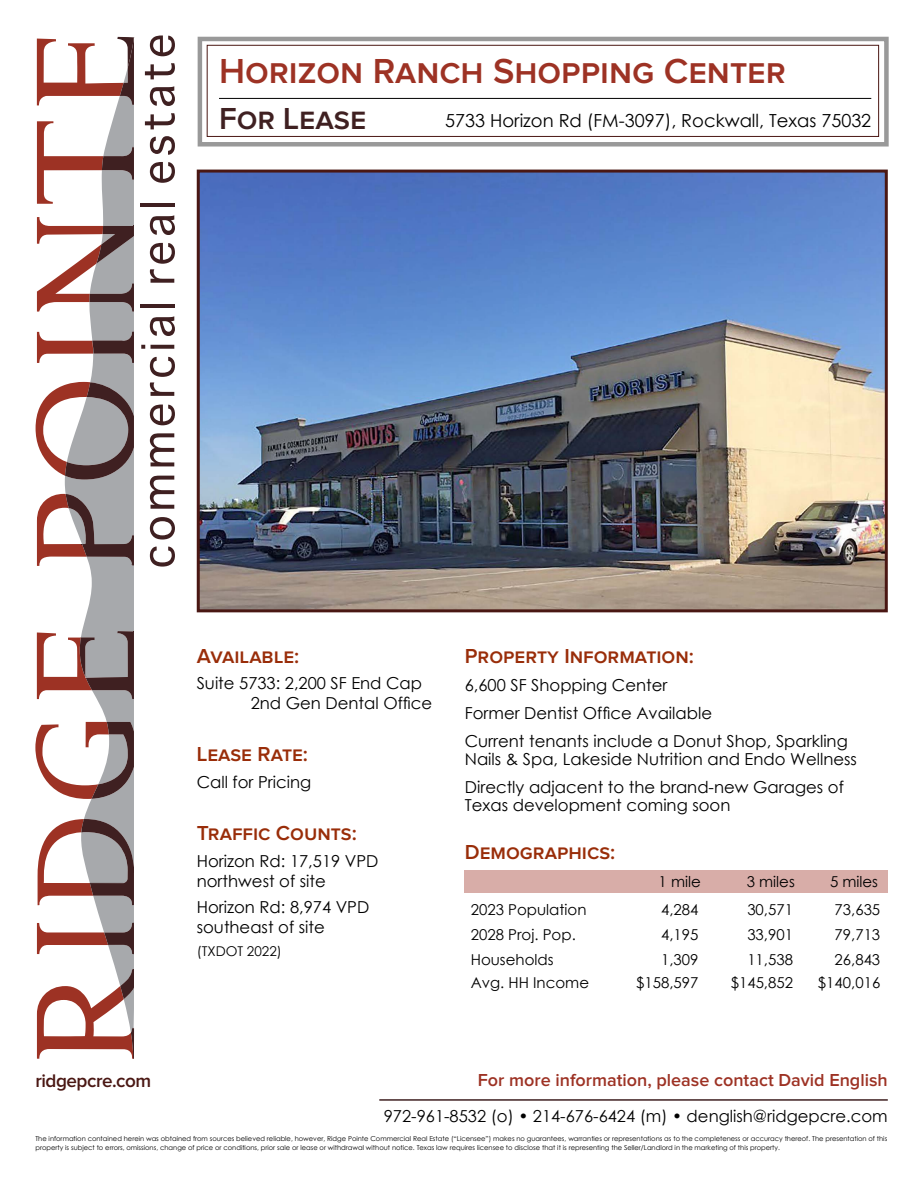
<style>
.page{position:relative;width:918px;height:1188px;background:#fff}
.page>*{position:absolute;margin:0;border:0;box-sizing:border-box;transform-origin:0 0}
.t1{font:600 36px "Proxima Nova";color:#9d3224}
.t2{font:600 31.5px "Proxima Nova";color:#3f2021}
.t3{font:600 21px "Proxima Nova";color:#992d09}
.t4{font:600 18.9px "Proxima Nova";color:#4a1713}
.t5{font:600 18px "Proxima Nova";color:#9d3224}
.t6{font:18px "Century Gothic";color:#000}
.t7{font:16.5px/28px "Century Gothic";color:#000}
.t8{font:15px "Century Gothic";color:#000}
.t9{font:13.5px "Century Gothic";color:#000}
.t10{font:6.75px/9px "Century Gothic";color:#000}
</style>
<div class="page">
<svg style="left:35px;top:36px;width:100px;height:1023px"></svg>
<svg style="left:150px;top:547px;width:25px;height:20px"></svg>
<svg style="left:150px;top:517px;width:25px;height:23px"></svg>
<svg style="left:150px;top:476px;width:24px;height:33px"></svg>
<svg style="left:150px;top:433px;width:24px;height:33px"></svg>
<svg style="left:150px;top:405px;width:25px;height:20px"></svg>
<svg style="left:150px;top:357px;width:25px;height:39px"></svg>
<svg style="left:151px;top:345px;width:23px;height:4px"></svg>
<svg style="left:141px;top:345px;width:4px;height:4px"></svg>
<svg style="left:150px;top:316px;width:25px;height:20px"></svg>
<hr style="left:140px;top:304px;width:34px;height:4px;background:#3f2021">
<svg style="left:150px;top:243px;width:25px;height:40px"></svg>
<svg style="left:150px;top:215px;width:25px;height:20px"></svg>
<hr style="left:140px;top:203px;width:34px;height:4px;background:#3f2021">
<svg style="left:150px;top:162px;width:25px;height:21px"></svg>
<svg style="left:150px;top:136px;width:25px;height:19px"></svg>
<svg style="left:145px;top:113px;width:30px;height:16px"></svg>
<svg style="left:150px;top:86px;width:25px;height:20px"></svg>
<svg style="left:145px;top:63px;width:30px;height:16px"></svg>
<svg style="left:150px;top:35px;width:25px;height:21px"></svg>
<div style="left:128px;top:30px;width:10px;height:7px;background:#fff"></div>
<div style="left:198px;top:37px;width:691px;height:110px;background:#fff;border:4px solid #999"></div>
<div style="left:207px;top:45px;width:672px;height:92px;background:#fff;border:1px solid #4a1713"></div>
<hr style="left:219px;top:98px;width:652px;height:1px;background:#000">
<hr style="left:379px;top:1099px;width:509px;height:2px;background:#3f2021">
<img style="left:201px;top:174px;width:683px;height:434px">
<div style="left:197px;top:170px;width:691px;height:442px;border:3px solid #4a1713"></div>
<div style="left:465px;top:870px;width:423px;height:22px;background:#d8ada8"></div>
<h1 class="t1" style="left:219px;top:55px;width:569px">Horizon Ranch Shopping Center</h1>
<h3 class="t6" style="left:445px;top:107px;width:427px">5733 Horizon Rd (FM-3097), Rockwall, Texas 75032</h3>
<h2 class="t2" style="left:219px;top:104px;width:149px">For Lease</h2>
<h3 class="t4" style="left:35px;top:1072px;width:117px">ridgepcre.com</h3>
<h3 class="t3" style="left:197px;top:646px;width:104px">Available:</h3>
<h3 class="t7" style="left:251px;top:673px;width:183px;line-height:19.8px;text-indent:-54px">Suite 5733: 2,200 SF End Cap<br>2nd Gen Dental Office</h3>
<h3 class="t3" style="left:197px;top:744px;width:113px">Lease Rate:</h3>
<h3 class="t7" style="left:197px;top:767px;width:116px">Call for Pricing</h3>
<h3 class="t3" style="left:197px;top:824px;width:161px">Traffic Counts:</h3>
<h3 class="t7" style="left:197px;top:851px;width:183px;line-height:19.8px">Horizon Rd: 17,519 VPD northwest of site</h3>
<h3 class="t7" style="left:197px;top:897px;width:174px;line-height:19.8px">Horizon Rd: 8,974 VPD southeast of site</h3>
<h3 class="t9" style="left:197px;top:942px;width:87px">(TXDOT 2022)</h3>
<h3 class="t3" style="left:465px;top:646px;width:231px">Property Information:</h3>
<h3 class="t7" style="left:465px;top:670px;width:385px">6,600 SF Shopping Center<br>Former Dentist Office Available<br>Current tenants include a Donut Shop, Sparkling</h3>
<h3 class="t7" style="left:465px;top:744px;width:394px">Nails &amp; Spa, Lakeside Nutrition and Endo Wellness<br>Directly adjacent to the brand-new Garages of</h3>
<h3 class="t7" style="left:465px;top:790px;width:267px">Texas development coming soon</h3>
<h3 class="t3" style="left:465px;top:843px;width:152px">Demographics:</h3>
<h3 class="t8" style="left:659px;top:871px;width:44px">1 mile</h3>
<h3 class="t8" style="left:747px;top:871px;width:50px">3 miles</h3>
<h3 class="t8" style="left:830px;top:871px;width:50px">5 miles</h3>
<h3 class="t8" style="left:471px;top:899px;width:117px">2023 Population</h3>
<h3 class="t8" style="left:661px;top:899px;width:39px">4,284</h3>
<h3 class="t8" style="left:747px;top:899px;width:47px">30,571</h3>
<h3 class="t8" style="left:835px;top:899px;width:47px">73,635</h3>
<h3 class="t8" style="left:471px;top:924px;width:107px">2028 Proj. Pop.</h3>
<h3 class="t8" style="left:661px;top:924px;width:39px">4,195</h3>
<h3 class="t8" style="left:747px;top:924px;width:47px">33,901</h3>
<h3 class="t8" style="left:835px;top:924px;width:47px">79,713</h3>
<h3 class="t8" style="left:471px;top:949px;width:84px">Households</h3>
<h3 class="t8" style="left:661px;top:949px;width:39px">1,309</h3>
<h3 class="t8" style="left:747px;top:949px;width:47px">11,538</h3>
<h3 class="t8" style="left:835px;top:949px;width:47px">26,843</h3>
<h3 class="t8" style="left:471px;top:972px;width:120px">Avg. HH Income</h3>
<h3 class="t8" style="left:636px;top:972px;width:64px">$158,597</h3>
<h3 class="t8" style="left:731px;top:972px;width:64px">$145,852</h3>
<h3 class="t8" style="left:818px;top:972px;width:64px">$140,016</h3>
<h3 class="t5" style="left:478px;top:1072px;width:411px">For more information, please contact David English</h3>
<h3 class="t7" style="left:384px;top:1102px;width:505px">972-961-8532 (o) • 214-676-6424 (m) • denglish@ridgepcre.com</h3>
<p class="t10" style="left:35px;top:1134px;width:853px">The information contained herein was obtained from sources believed reliable, however, Ridge Pointe Commercial Real Estate (“Licensee”) makes no guarantees, warranties or representations as to the completeness or accuracy thereof. The presentation of this property is subject to errors, omissions, change of price or conditions, prior sale or lease or withdrawal without notice. Texas law requires licensee to disclose that it is representing the Seller/Landlord in the marketing of this property.</p>
</div>
